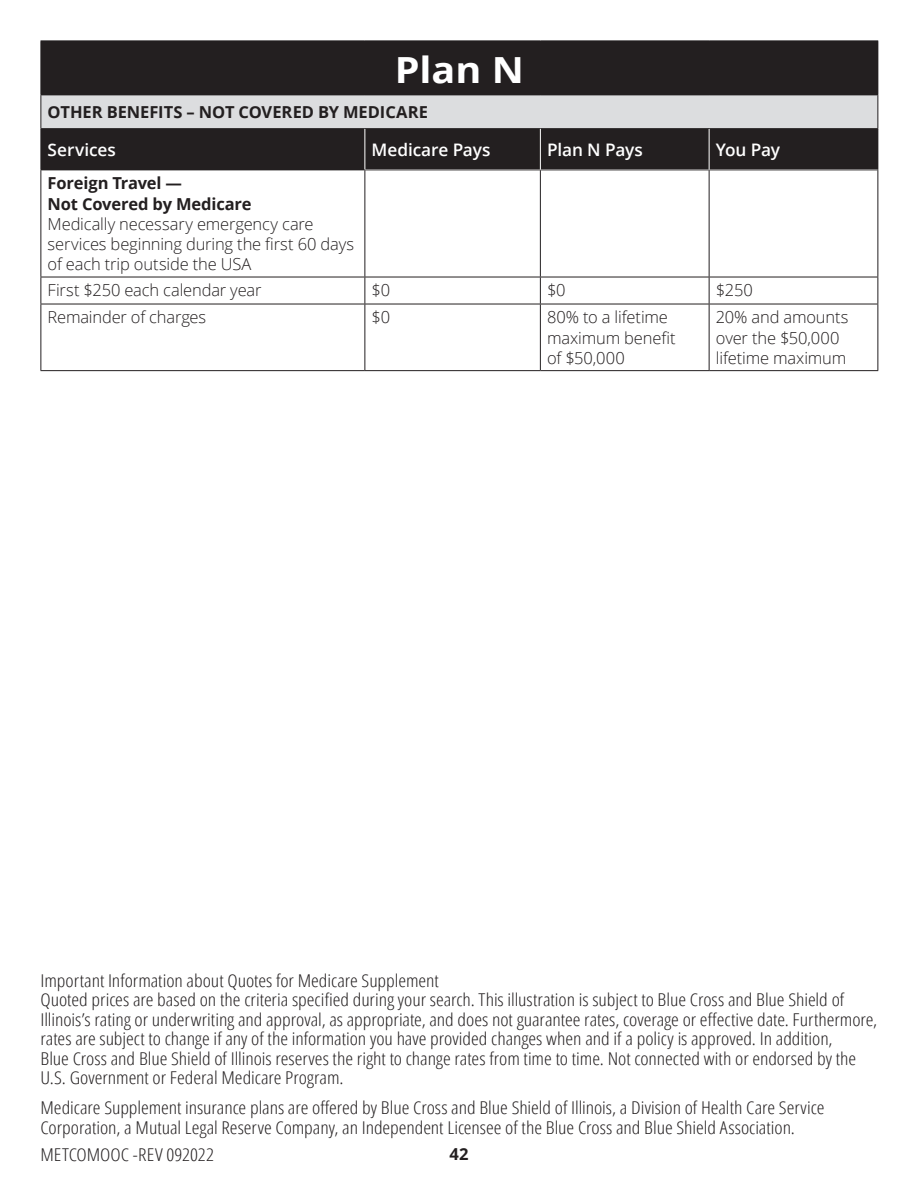
<style>
.page{position:relative;width:918px;height:1188px;background:#fff}
.page>*{position:absolute;margin:0;border:0;box-sizing:border-box;transform-origin:0 0}
.t1{font:700 36px "Open Sans";color:#fff;scale:1.1 1}
.t2{font:300 17.7px/19.5px "Open Sans Condensed";letter-spacing:-.005em;color:#231f20;scale:1.12 1}
.t3{font:600 17.25px "Open Sans";letter-spacing:-.01em;color:#fff}
.t4{font:300 16.5px/20.2px "Open Sans";letter-spacing:-.01em;color:#231f20}
.t5{font:700 16.5px "Open Sans";color:#231f20}
.s1{font-weight:700}
</style>
<div class="page">
<div style="left:41px;top:41px;width:837px;height:54px;background:#231f20"></div>
<div style="left:41px;top:129px;width:324px;height:41px;background:#231f20"></div>
<div style="left:365px;top:129px;width:175px;height:41px;background:#231f20"></div>
<div style="left:540px;top:129px;width:169px;height:41px;background:#231f20"></div>
<div style="left:709px;top:129px;width:169px;height:41px;background:#231f20"></div>
<div style="left:41px;top:95px;width:837px;height:34px;background:#dcdddf"></div>
<hr style="left:40px;top:95px;width:1px;height:33px;background:#231f20">
<hr style="left:878px;top:95px;width:1px;height:33px;background:#231f20">
<hr style="left:40px;top:170px;width:325px;height:1px;background:#231f20">
<hr style="left:40px;top:170px;width:1px;height:107px;background:#231f20">
<hr style="left:365px;top:170px;width:175px;height:1px;background:#231f20">
<hr style="left:364px;top:170px;width:1px;height:107px;background:#231f20">
<hr style="left:540px;top:170px;width:169px;height:1px;background:#231f20">
<hr style="left:540px;top:170px;width:1px;height:107px;background:#231f20">
<hr style="left:709px;top:170px;width:169px;height:1px;background:#231f20">
<hr style="left:709px;top:170px;width:1px;height:107px;background:#231f20">
<hr style="left:878px;top:170px;width:1px;height:107px;background:#231f20">
<hr style="left:40px;top:277px;width:325px;height:1px;background:#231f20">
<svg style="left:40px;top:277px;width:1px;height:27px"></svg>
<hr style="left:365px;top:277px;width:175px;height:1px;background:#231f20">
<svg style="left:364px;top:277px;width:1px;height:27px"></svg>
<hr style="left:540px;top:277px;width:169px;height:1px;background:#231f20">
<svg style="left:540px;top:277px;width:1px;height:27px"></svg>
<hr style="left:709px;top:277px;width:169px;height:1px;background:#231f20">
<svg style="left:709px;top:277px;width:1px;height:27px"></svg>
<svg style="left:878px;top:277px;width:1px;height:27px"></svg>
<hr style="left:40px;top:304px;width:325px;height:1px;background:#231f20">
<hr style="left:40px;top:304px;width:1px;height:66px;background:#231f20">
<hr style="left:365px;top:304px;width:175px;height:1px;background:#231f20">
<hr style="left:364px;top:304px;width:1px;height:66px;background:#231f20">
<hr style="left:540px;top:304px;width:169px;height:1px;background:#231f20">
<hr style="left:540px;top:304px;width:1px;height:66px;background:#231f20">
<hr style="left:709px;top:304px;width:169px;height:1px;background:#231f20">
<hr style="left:709px;top:304px;width:1px;height:66px;background:#231f20">
<hr style="left:878px;top:304px;width:1px;height:66px;background:#231f20">
<hr style="left:40px;top:370px;width:325px;height:1px;background:#231f20">
<hr style="left:365px;top:370px;width:175px;height:1px;background:#231f20">
<hr style="left:540px;top:370px;width:169px;height:1px;background:#231f20">
<hr style="left:709px;top:370px;width:169px;height:1px;background:#231f20">
<hr style="left:40px;top:40px;width:325px;height:1px;background:#231f20">
<hr style="left:40px;top:41px;width:1px;height:53px;background:#231f20">
<hr style="left:365px;top:40px;width:175px;height:1px;background:#231f20">
<hr style="left:540px;top:40px;width:169px;height:1px;background:#231f20">
<hr style="left:709px;top:40px;width:169px;height:1px;background:#231f20">
<hr style="left:878px;top:41px;width:1px;height:53px;background:#231f20">
<hr style="left:40px;top:94px;width:325px;height:1px;background:#231f20">
<hr style="left:40px;top:128px;width:325px;height:1px;background:#231f20">
<hr style="left:40px;top:129px;width:1px;height:41px;background:#231f20">
<hr style="left:365px;top:128px;width:175px;height:1px;background:#231f20">
<hr style="left:540px;top:128px;width:169px;height:1px;background:#231f20">
<hr style="left:709px;top:128px;width:169px;height:1px;background:#231f20">
<hr style="left:878px;top:129px;width:1px;height:41px;background:#231f20">
<hr style="left:364px;top:129px;width:1px;height:41px;background:#fff">
<hr style="left:540px;top:129px;width:1px;height:41px;background:#fff">
<hr style="left:709px;top:129px;width:1px;height:41px;background:#fff">
<h1 class="t1" style="left:395px;top:45px;width:119px">Plan N</h1>
<p class="t5" style="left:48px;top:100px;width:382px">OTHER BENEFITS – NOT COVERED BY MEDICARE</p>
<p class="t3" style="left:48px;top:138px;width:70px">Services</p>
<p class="t3" style="left:372px;top:138px;width:120px">Medicare Pays</p>
<p class="t3" style="left:547px;top:138px;width:97px">Plan N Pays</p>
<p class="t3" style="left:716px;top:138px;width:66px">You Pay</p>
<p class="t4" style="left:48px;top:173px;width:308px"><span class="s1">Foreign Travel —<br>Not Covered by Medicare<br></span>Medically necessary emergency care services beginning during the first 60 days of each trip outside the USA</p>
<p class="t4" style="left:48px;top:280px;width:215px">First $250 each calendar year</p>
<p class="t4" style="left:372px;top:280px;width:20px">$0</p>
<p class="t4" style="left:547px;top:280px;width:20px">$0</p>
<p class="t4" style="left:716px;top:280px;width:38px">$250</p>
<p class="t4" style="left:48px;top:307px;width:160px">Remainder of charges</p>
<p class="t4" style="left:372px;top:307px;width:20px">$0</p>
<p class="t4" style="left:547px;top:307px;width:130px">80% to a lifetime maximum benefit of $50,000</p>
<p class="t4" style="left:716px;top:307px;width:134px">20% and amounts over the $50,000 lifetime maximum</p>
<p class="t2" style="left:40px;top:970px;width:357px">Important Information about Quotes for Medicare Supplement</p>
<p class="t2" style="left:40px;top:989px;width:749px">Quoted prices are based on the criteria specified during your search. This illustration is subject to Blue Cross and Blue Shield of Illinois’s rating or underwriting and approval, as appropriate, and does not guarantee rates, coverage or effective date. Furthermore, rates are subject to change if any of the information you have provided changes when and if a policy is approved. In addition,<br>Blue Cross and Blue Shield of Illinois reserves the right to change rates from time to time. Not connected with or endorsed by the U.S. Government or Federal Medicare Program.</p>
<p class="t2" style="left:40px;top:1098px;width:701px">Medicare Supplement insurance plans are offered by Blue Cross and Blue Shield of Illinois, a Division of Health Care Service<br>Corporation, a Mutual Legal Reserve Company, an Independent Licensee of the Blue Cross and Blue Shield Association.</p>
<p class="t2" style="left:40px;top:1145px;width:156px">METCOMOOC -REV 092022</p>
<p class="t5" style="left:449px;top:1142px;width:21px">42</p>
</div>
